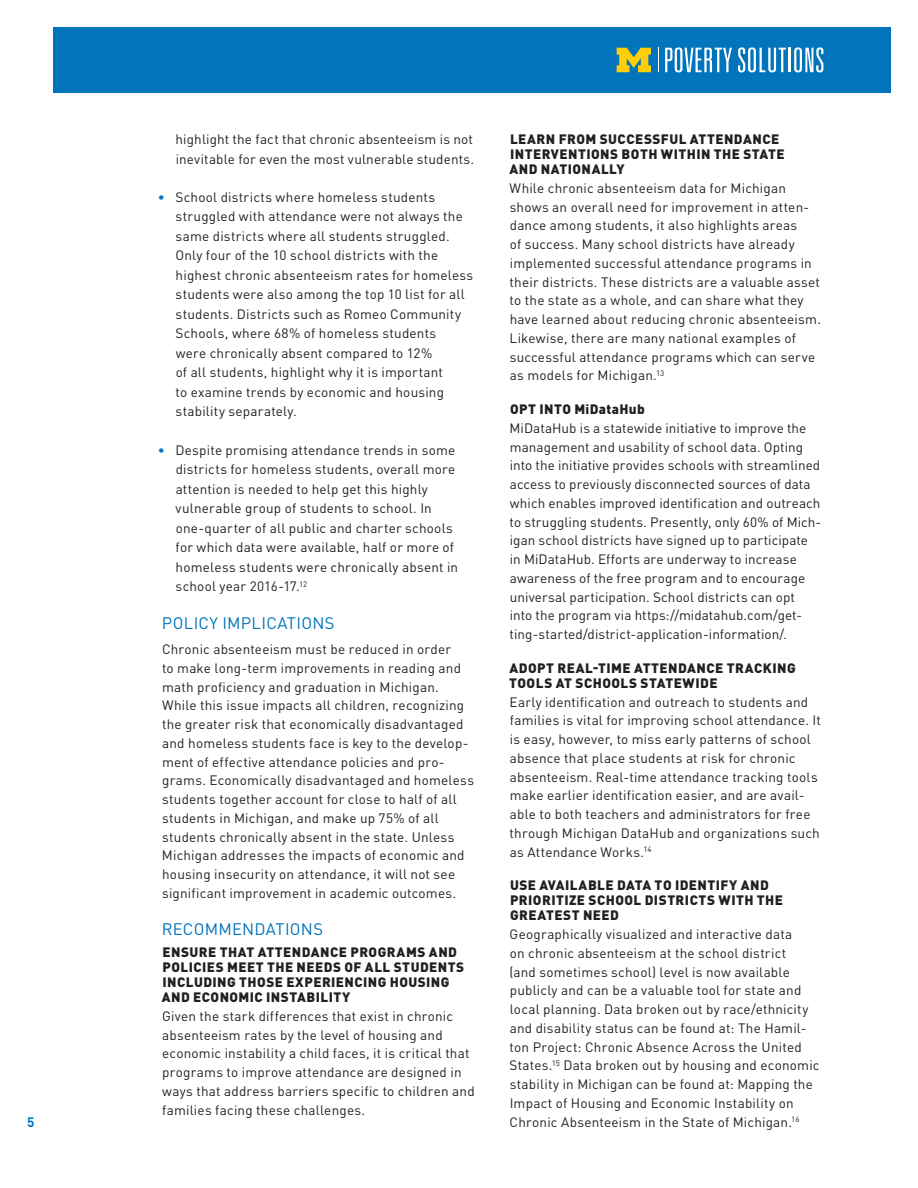
<style>
.page{position:relative;width:918px;height:1188px;background:#fff}
.page>*{position:absolute;margin:0;border:0;box-sizing:border-box;transform-origin:0 0}
.headline{font:16.5px "DINOT";letter-spacing:.015em;color:#0174bc}
.t1{font:13.5px/18.8px "DINOT";letter-spacing:.015em;color:#231f20}
.figure_name{font:900 13.5px/15px "DINOT";letter-spacing:.03em;color:#231f20}
.t2{font:700 13.5px "DINOT";color:#0174bc}
.s1{color:#0174bc}
</style>
<div class="page">
<div style="left:54px;top:27px;width:837px;height:66px;background:#0174bc"></div>
<svg style="left:658px;top:48px;width:1px;height:24px"></svg>
<svg style="left:617px;top:48px;width:34px;height:24px"></svg>
<svg style="left:665px;top:47px;width:67px;height:25px"></svg>
<svg style="left:738px;top:47px;width:48px;height:25px"></svg>
<hr style="left:788px;top:48px;width:3px;height:24px;background:#fff">
<svg style="left:794px;top:47px;width:30px;height:25px"></svg>
<p class="t2" style="left:27px;top:1114px;width:9px">5</p>
<p class="t1" style="left:176px;top:129px;width:300px;line-height:19.5px">highlight the fact that chronic absenteeism is not inevitable for even the most vulnerable students.</p>
<p class="t1" style="left:175px;top:187px;width:299px;line-height:19.5px;text-indent:-18px"><span class="s1">•</span> School districts where homeless students struggled with attendance were not always the same districts where all students struggled.<br>Only four of the 10 school districts with the highest chronic absenteeism rates for homeless students were also among the top 10 list for all students. Districts such as Romeo Community Schools, where 68% of homeless students<br>were chronically absent compared to 12%<br>of all students, highlight why it is important<br>to examine trends by economic and housing stability separately.</p>
<p class="t1" style="left:176px;top:440px;width:284px;line-height:19.5px;text-indent:-18px"><span class="s1">•</span> Despite promising attendance trends in some districts for homeless students, overall more attention is needed to help get this highly vulnerable group of students to school. In one-quarter of all public and charter schools for which data were available, half or more of homeless students were chronically absent in school year 2016-17.<sup>12</sup></p>
<p class="headline" style="left:162px;top:612px;width:174px">POLICY IMPLICATIONS</p>
<p class="t1" style="left:162px;top:640px;width:314px">Chronic absenteeism must be reduced in order<br>to make long-term improvements in reading and math proficiency and graduation in Michigan.<br>While this issue impacts all children, recognizing the greater risk that economically disadvantaged and homeless students face is key to the develop&shy;ment of effective attendance policies and pro&shy;grams. Economically disadvantaged and homeless students together account for close to half of all students in Michigan, and make up 75% of all students chronically absent in the state. Unless Michigan addresses the impacts of economic and housing insecurity on attendance, it will not see significant improvement in academic outcomes.</p>
<p class="headline" style="left:162px;top:919px;width:163px">RECOMMENDATIONS</p>
<p class="figure_name" style="left:162px;top:944px;width:304px">ENSURE THAT ATTENDANCE PROGRAMS AND POLICIES MEET THE NEEDS OF ALL STUDENTS INCLUDING THOSE EXPERIENCING HOUSING AND ECONOMIC INSTABILITY</p>
<p class="t1" style="left:162px;top:1007px;width:314px">Given the stark differences that exist in chronic absenteeism rates by the level of housing and economic instability a child faces, it is critical that programs to improve attendance are designed in ways that address barriers specific to children and families facing these challenges.</p>
<p class="figure_name" style="left:509px;top:131px;width:277px">LEARN FROM SUCCESSFUL ATTENDANCE<br>INTERVENTIONS BOTH WITHIN THE STATE<br>AND NATIONALLY</p>
<p class="t1" style="left:510px;top:179px;width:313px">While chronic absenteeism data for Michigan shows an overall need for improvement in atten&shy;dance among students, it also highlights areas<br>of success. Many school districts have already implemented successful attendance programs in their districts. These districts are a valuable asset to the state as a whole, and can share what they have learned about reducing chronic absenteeism.<br>Likewise, there are many national examples of successful attendance programs which can serve as models for Michigan.<sup>13</sup></p>
<p class="figure_name" style="left:510px;top:401px;width:136px">OPT INTO MiDataHub</p>
<p class="t1" style="left:510px;top:419px;width:313px">MiDataHub is a statewide initiative to improve the management and usability of school data. Opting into the initiative provides schools with streamlined access to previously disconnected sources of data which enables improved identification and outreach to struggling students. Presently, only 60% of Mich&shy;igan school districts have signed up to participate in MiDataHub. Efforts are underway to increase awareness of the free program and to encourage universal participation. School districts can opt<br>into the program via https://midatahub.com/get&shy;ting-started/district-application-information/.</p>
<p class="figure_name" style="left:509px;top:660px;width:288px">ADOPT REAL-TIME ATTENDANCE TRACKING<br>TOOLS AT SCHOOLS STATEWIDE</p>
<p class="t1" style="left:510px;top:692px;width:313px">Early identification and outreach to students and families is vital for improving school attendance. It is easy, however, to miss early patterns of school absence that place students at risk for chronic absenteeism. Real-time attendance tracking tools make earlier identification easier, and are avail&shy;able to both teachers and administrators for free through Michigan DataHub and organizations such as Attendance Works.<sup>14</sup></p>
<p class="figure_name" style="left:510px;top:878px;width:275px">USE AVAILABLE DATA TO IDENTIFY AND<br>PRIORITIZE SCHOOL DISTRICTS WITH THE<br>GREATEST NEED</p>
<p class="t1" style="left:509px;top:925px;width:312px">Geographically visualized and interactive data<br>on chronic absenteeism at the school district<br>(and sometimes school) level is now available publicly and can be a valuable tool for state and local planning. Data broken out by race/ethnicity and disability status can be found at: The Hamil&shy;ton Project: Chronic Absence Across the United States.<sup>15</sup> Data broken out by housing and economic stability in Michigan can be found at: Mapping the Impact of Housing and Economic Instability on Chronic Absenteeism in the State of Michigan.<sup>16</sup></p>
</div>
